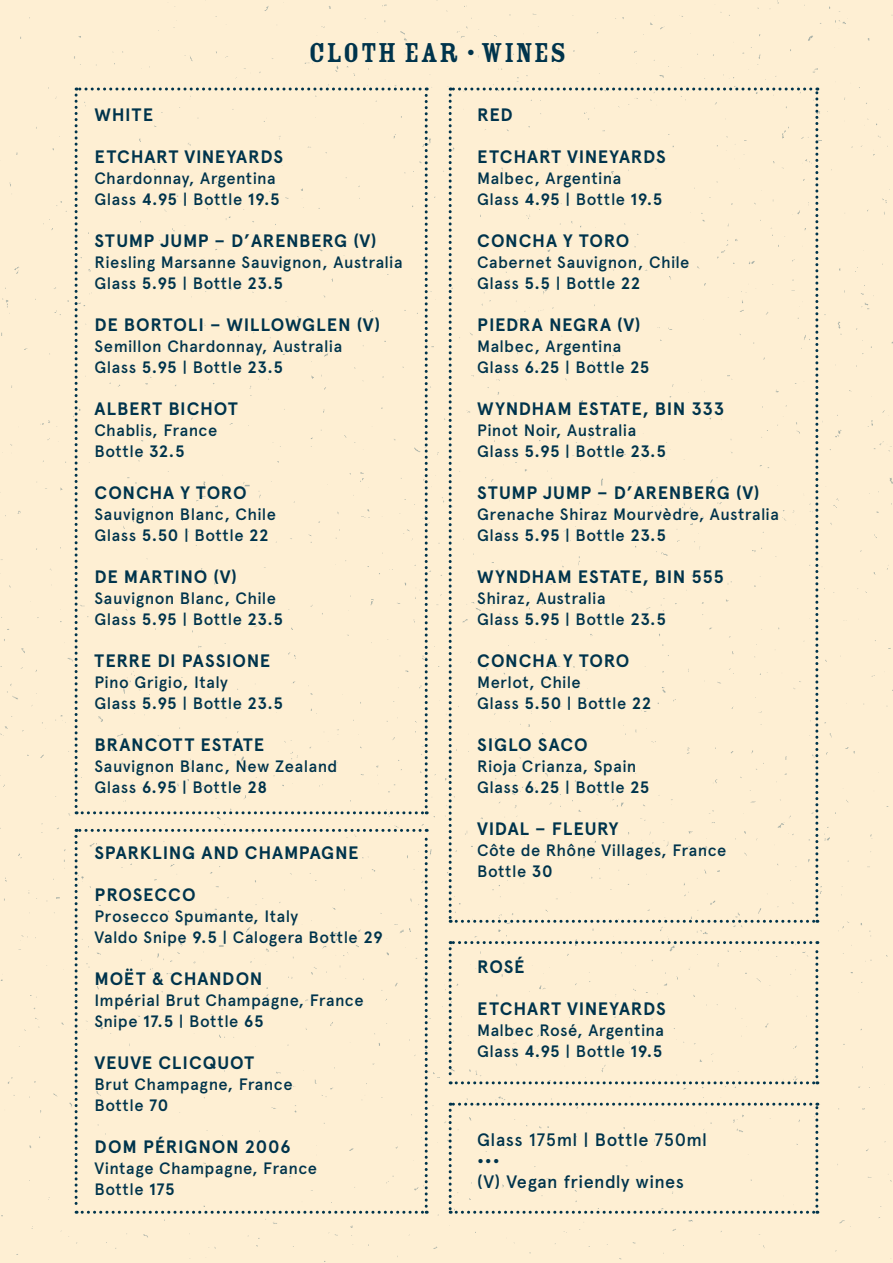
<style>
.page{position:relative;width:893px;height:1263px;background:#feefd3}
.page>*{position:absolute;margin:0;border:0;box-sizing:border-box;transform-origin:0 0}
.t1{font:30px "Rosewood Std Fill";letter-spacing:.03em;color:#00344c}
.t2{font:700 18px "Apercu";letter-spacing:.04em;color:#00344c}
.t3{font:500 18px "Apercu";letter-spacing:.025em;color:#00344c}
.t4{font:500 16.5px "Apercu";letter-spacing:.025em;color:#00344c}
.s1{font-weight:700}
</style>
<div class="page">
<div style="left:75px;top:88px;width:353px;height:726px;background:#feefd3"></div>
<div style="left:75px;top:829px;width:353px;height:385px;background:#feefd3"></div>
<div style="left:449px;top:88px;width:369px;height:835px;background:#feefd3"></div>
<div style="left:449px;top:941px;width:369px;height:143px;background:#feefd3"></div>
<div style="left:449px;top:1103px;width:369px;height:111px;background:#feefd3"></div>
<p class="t1" style="left:308px;top:37px;width:260px">CLOTH EAR • WINES</p>
<p class="t2" style="left:95px;top:104px;width:60px">WHITE</p>
<p class="t2" style="left:95px;top:146px;width:190px">ETCHART VINEYARDS</p>
<p class="t4" style="left:94px;top:168px;width:183px">Chardonnay, Argentina</p>
<p class="t4" style="left:94px;top:189px;width:187px">Glass <span class="s1">4.95</span> | Bottle <span class="s1">19.5</span></p>
<p class="t2" style="left:95px;top:230px;width:284px">STUMP JUMP – D’ARENBERG (V)</p>
<p class="t4" style="left:94px;top:252px;width:310px">Riesling Marsanne Sauvignon, Australia</p>
<p class="t4" style="left:94px;top:273px;width:190px">Glass <span class="s1">5.95</span> | Bottle <span class="s1">23.5</span></p>
<p class="t2" style="left:95px;top:314px;width:287px">DE BORTOLI – WILLOWGLEN (V)</p>
<p class="t4" style="left:94px;top:336px;width:249px">Semillon Chardonnay, Australia</p>
<p class="t4" style="left:94px;top:357px;width:190px">Glass <span class="s1">5.95</span> | Bottle <span class="s1">23.5</span></p>
<p class="t2" style="left:95px;top:398px;width:145px">ALBERT BICHOT</p>
<p class="t4" style="left:94px;top:420px;width:125px">Chablis, France</p>
<p class="t4" style="left:94px;top:441px;width:92px">Bottle <span class="s1">32.5</span></p>
<p class="t2" style="left:95px;top:482px;width:154px">CONCHA Y TORO</p>
<p class="t4" style="left:94px;top:504px;width:183px">Sauvignon Blanc, Chile</p>
<p class="t4" style="left:94px;top:525px;width:176px">Glass <span class="s1">5.50</span> | Bottle <span class="s1">22</span></p>
<p class="t2" style="left:95px;top:566px;width:144px">DE MARTINO (V)</p>
<p class="t4" style="left:94px;top:588px;width:183px">Sauvignon Blanc, Chile</p>
<p class="t4" style="left:94px;top:609px;width:190px">Glass <span class="s1">5.95</span> | Bottle <span class="s1">23.5</span></p>
<p class="t2" style="left:95px;top:650px;width:177px">TERRE DI PASSIONE</p>
<p class="t4" style="left:94px;top:672px;width:135px">Pino Grigio, Italy</p>
<p class="t4" style="left:94px;top:693px;width:190px">Glass <span class="s1">5.95</span> | Bottle <span class="s1">23.5</span></p>
<p class="t2" style="left:95px;top:734px;width:171px">BRANCOTT ESTATE</p>
<p class="t4" style="left:94px;top:756px;width:245px">Sauvignon Blanc, New Zealand</p>
<p class="t4" style="left:94px;top:777px;width:174px">Glass <span class="s1">6.95</span> | Bottle <span class="s1">28</span></p>
<p class="t2" style="left:95px;top:841px;width:265px">SPARKLING AND CHAMPAGNE</p>
<p class="t2" style="left:95px;top:883px;width:103px">PROSECCO</p>
<p class="t4" style="left:94px;top:906px;width:205px">Prosecco Spumante, Italy</p>
<p class="t4" style="left:94px;top:927px;width:290px">Valdo Snipe <span class="s1">9.5</span> | Calogera Bottle <span class="s1">29</span></p>
<p class="t2" style="left:95px;top:967px;width:170px">MOËT &amp; CHANDON</p>
<p class="t4" style="left:94px;top:990px;width:271px">Impérial Brut Champagne, France</p>
<p class="t4" style="left:94px;top:1011px;width:171px">Snipe <span class="s1">17.5</span> | Bottle <span class="s1">65</span></p>
<p class="t2" style="left:95px;top:1051px;width:161px">VEUVE CLICQUOT</p>
<p class="t4" style="left:94px;top:1074px;width:200px">Brut Champagne, France</p>
<p class="t4" style="left:94px;top:1095px;width:76px">Bottle <span class="s1">70</span></p>
<p class="t2" style="left:95px;top:1135px;width:198px">DOM PÉRIGNON 2006</p>
<p class="t4" style="left:94px;top:1158px;width:224px">Vintage Champagne, France</p>
<p class="t4" style="left:94px;top:1179px;width:82px">Bottle <span class="s1">175</span></p>
<p class="t2" style="left:477px;top:104px;width:37px">RED</p>
<p class="t2" style="left:477px;top:146px;width:190px">ETCHART VINEYARDS</p>
<p class="t4" style="left:477px;top:168px;width:146px">Malbec, Argentina</p>
<p class="t4" style="left:477px;top:189px;width:187px">Glass <span class="s1">4.95</span> | Bottle <span class="s1">19.5</span></p>
<p class="t2" style="left:477px;top:230px;width:154px">CONCHA Y TORO</p>
<p class="t4" style="left:477px;top:252px;width:214px">Cabernet Sauvignon, Chile</p>
<p class="t4" style="left:477px;top:273px;width:165px">Glass <span class="s1">5.5</span> | Bottle <span class="s1">22</span></p>
<p class="t2" style="left:477px;top:314px;width:165px">PIEDRA NEGRA (V)</p>
<p class="t4" style="left:477px;top:336px;width:146px">Malbec, Argentina</p>
<p class="t4" style="left:477px;top:357px;width:174px">Glass <span class="s1">6.25</span> | Bottle <span class="s1">25</span></p>
<p class="t2" style="left:477px;top:398px;width:249px">WYNDHAM ESTATE, BIN 333</p>
<p class="t4" style="left:477px;top:420px;width:161px">Pinot Noir, Australia</p>
<p class="t4" style="left:477px;top:441px;width:190px">Glass <span class="s1">5.95</span> | Bottle <span class="s1">23.5</span></p>
<p class="t2" style="left:477px;top:482px;width:284px">STUMP JUMP – D’ARENBERG (V)</p>
<p class="t4" style="left:477px;top:504px;width:303px">Grenache Shiraz Mourvèdre, Australia</p>
<p class="t4" style="left:477px;top:525px;width:190px">Glass <span class="s1">5.95</span> | Bottle <span class="s1">23.5</span></p>
<p class="t2" style="left:477px;top:566px;width:248px">WYNDHAM ESTATE, BIN 555</p>
<p class="t4" style="left:477px;top:588px;width:130px">Shiraz, Australia</p>
<p class="t4" style="left:477px;top:609px;width:190px">Glass <span class="s1">5.95</span> | Bottle <span class="s1">23.5</span></p>
<p class="t2" style="left:477px;top:650px;width:154px">CONCHA Y TORO</p>
<p class="t4" style="left:477px;top:672px;width:105px">Merlot, Chile</p>
<p class="t4" style="left:477px;top:693px;width:176px">Glass <span class="s1">5.50</span> | Bottle <span class="s1">22</span></p>
<p class="t2" style="left:477px;top:734px;width:112px">SIGLO SACO</p>
<p class="t4" style="left:477px;top:756px;width:161px">Rioja Crianza, Spain</p>
<p class="t4" style="left:477px;top:777px;width:174px">Glass <span class="s1">6.25</span> | Bottle <span class="s1">25</span></p>
<p class="t2" style="left:477px;top:818px;width:143px">VIDAL – FLEURY</p>
<p class="t4" style="left:477px;top:840px;width:251px">Côte de Rhône Villages, France</p>
<p class="t4" style="left:477px;top:861px;width:77px">Bottle <span class="s1">30</span></p>
<p class="t2" style="left:477px;top:956px;width:49px">ROSÉ</p>
<p class="t2" style="left:477px;top:998px;width:190px">ETCHART VINEYARDS</p>
<p class="t4" style="left:477px;top:1020px;width:188px">Malbec Rosé, Argentina</p>
<p class="t4" style="left:477px;top:1041px;width:187px">Glass <span class="s1">4.95</span> | Bottle <span class="s1">19.5</span></p>
<p class="t3" style="left:477px;top:1128px;width:231px">Glass 175ml | Bottle 750ml</p>
<p class="t2" style="left:477px;top:1149px;width:24px">•••</p>
<p class="t3" style="left:477px;top:1170px;width:208px">(V) Vegan friendly wines</p>
</div>
